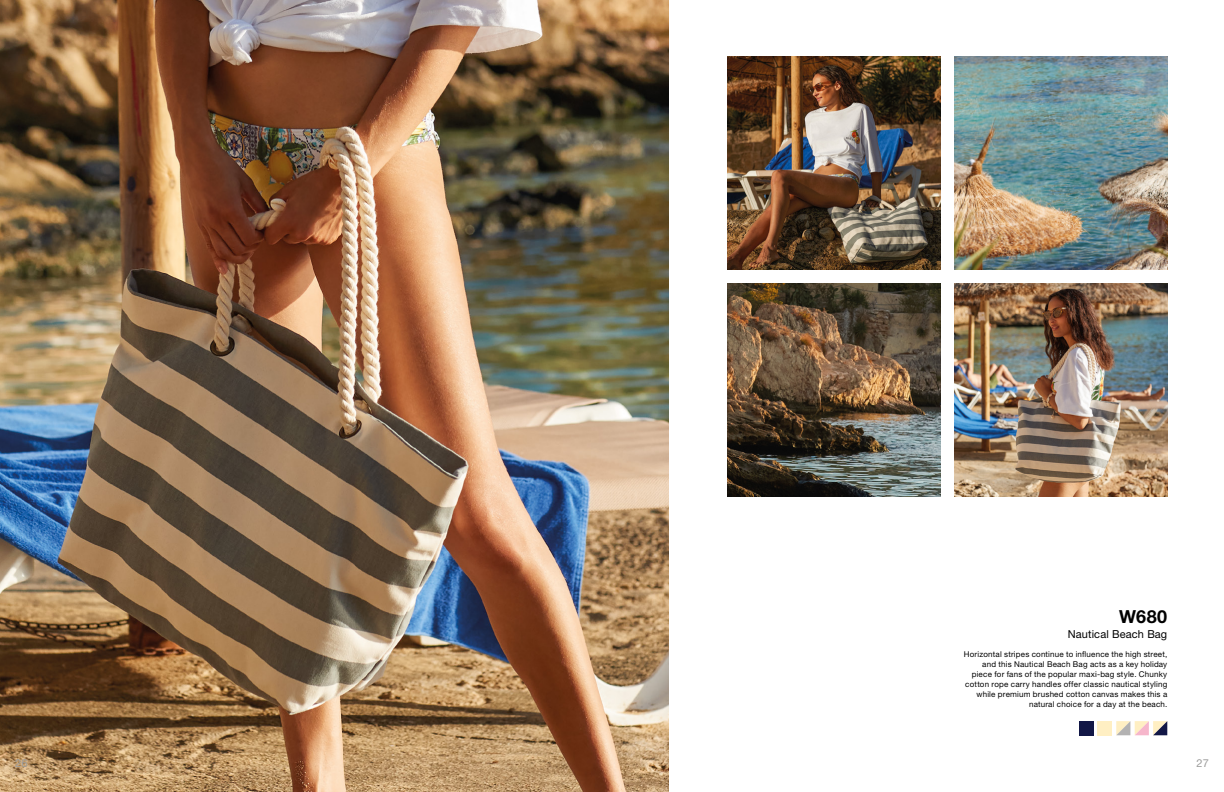
<style>
.page{position:relative;width:1224px;height:792px;background:#fff}
.page>*{position:absolute;margin:0;border:0;box-sizing:border-box;transform-origin:0 0}
.t1{font:700 18px "Helvetica Neue LT Pro";color:#000}
.t2{font:11px "Helvetica Neue LT Pro";letter-spacing:.01em;color:#000}
.t3{font:11px "Helvetica Neue LT Pro";color:#9d9d9c}
.t4{font:8px/10px "Helvetica Neue LT Pro";letter-spacing:.025em;color:#000;text-align:right}
</style>
<div class="page">
<img style="left:0;top:0;width:669px;height:792px">
<img style="left:728px;top:57px;width:213px;height:213px">
<img style="left:954px;top:57px;width:213px;height:213px">
<img style="left:954px;top:283px;width:213px;height:213px">
<img style="left:728px;top:283px;width:213px;height:213px">
<div style="left:1098px;top:721px;width:14px;height:14px;background:#ffefc3"></div>
<div style="left:1079px;top:721px;width:15px;height:14px;background:#121746"></div>
<svg style="left:1116px;top:721px;width:51px;height:14px"></svg>
<h1 class="t1" style="left:1119px;top:606px;width:50px">W680</h1>
<h2 class="t2" style="left:1068px;top:627px;width:101px">Nautical Beach Bag</h2>
<p class="t4" style="left:964px;top:649px;width:205px">Horizontal stripes continue to influence the high street, and this Nautical Beach Bag acts as a key holiday piece for fans of the popular maxi-bag style. Chunky cotton rope carry handles offer classic nautical styling while premium brushed cotton canvas makes this a natural choice for a day at the beach.</p>
<h2 class="t3" style="left:15px;top:757px;width:14px">26</h2>
<h2 class="t3" style="left:1197px;top:757px;width:14px">27</h2>
</div>
